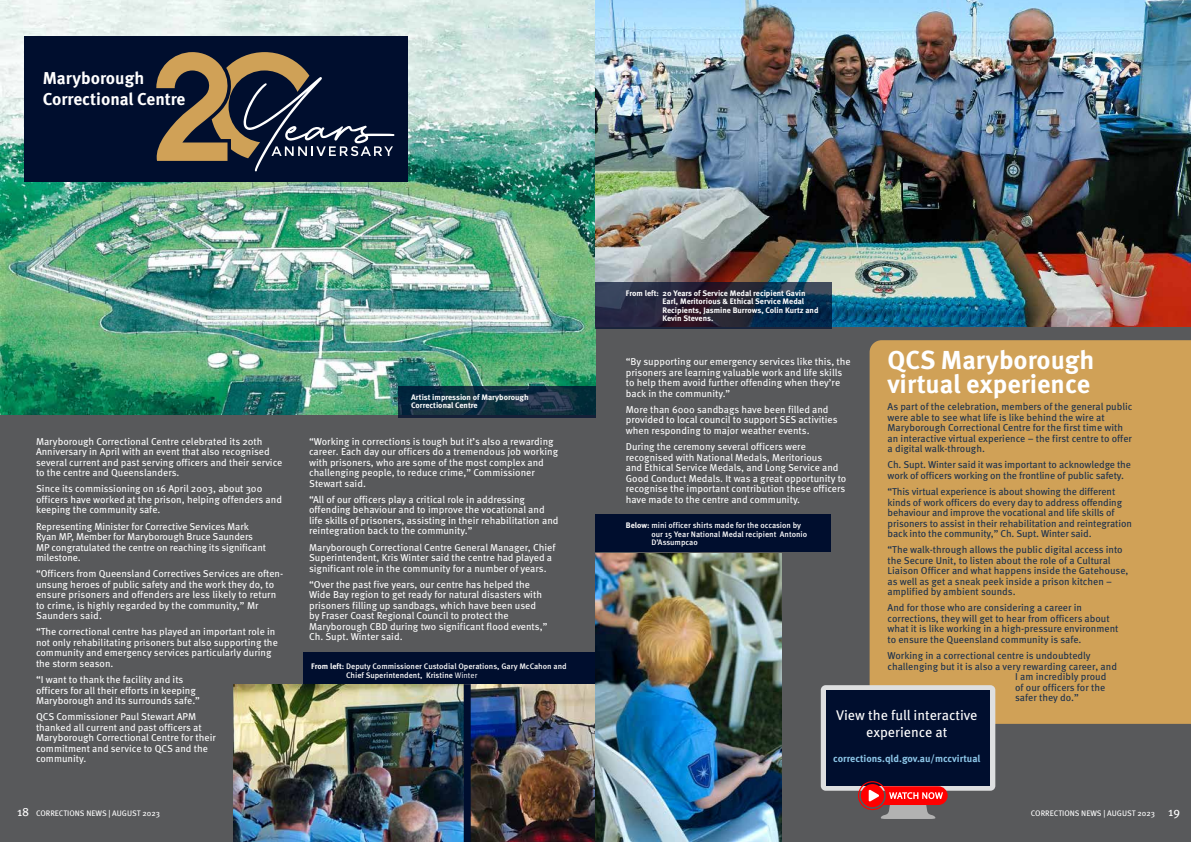
<style>
.page{position:relative;width:1191px;height:842px;background:#fff}
.page>*{position:absolute;margin:0;border:0;box-sizing:border-box;transform-origin:0 0}
.t1{font:700 26px/24px "Meta OT";color:#fff}
.t2{font:700 17.2px/20.6px "Meta OT";color:#fff}
.t3{font:14px/17px "Meta OT";color:#fff;text-align:center}
.t4{font:10px/10.5px "Meta OT";color:#fff}
.t5{font:10px/10.5px "Meta OT";letter-spacing:-.005em;color:#1b304c}
.t6{font:700 10px "Meta OT";color:#8dc6e8}
.t7{font:500 8px/8.5px "Meta OT";color:#fff}
.t8{font:700 8px/8.5px "Meta OT";color:#fff}
.t9{font:8px "Meta OT";color:#fff}
.s1{font-weight:700}
.s2{font-weight:400}
.s3{font-size:12px}
</style>
<div class="page">
<div style="left:0;top:326px;width:1191px;height:516px;background:#58595b"></div>
<div style="left:303px;top:652px;width:292px;height:37px;background:#000e2e"></div>
<img style="left:0;top:0;width:595px;height:415px">
<div style="left:24px;top:36px;width:384px;height:145px;background:#000e2e"></div>
<svg style="left:156px;top:52px;width:238px;height:119px"></svg>
<img style="left:233px;top:684px;width:231px;height:158px">
<img style="left:471px;top:684px;width:124px;height:158px">
<div style="left:464px;top:684px;width:7px;height:158px;background:#000e2e"></div>
<svg style="left:398px;top:386px;width:197px;height:31px;background:#112e40"></svg>
<div style="left:869px;top:340px;width:322px;height:384px;background:#d0a157"></div>
<img style="left:595px;top:0;width:596px;height:326px">
<img style="left:595px;top:554px;width:186px;height:288px">
<div style="left:820px;top:685px;width:175px;height:106px;background:#dedfe0;border-radius:5px"></div>
<div style="left:826px;top:690px;width:163px;height:96px;background:#000e2e"></div>
<svg style="left:858px;top:781px;width:89px;height:38px"></svg>
<div style="left:595px;top:514px;width:236px;height:38px;background:#000e2e"></div>
<svg style="left:595px;top:282px;width:237px;height:46px;background:#1f2841"></svg>
<h2 class="t2" style="left:43px;top:68px;width:144px">Maryborough<br>Correctional Centre</h2>
<p class="t4" style="left:36px;top:436px;width:248px">Maryborough Correctional Centre celebrated its 20th Anniversary in April with an event that also recognised several current and past serving officers and their service to the centre and Queenslanders.</p>
<p class="t4" style="left:36px;top:484px;width:247px">Since its commissioning on 16 April 2003, about 300 officers have worked at the prison, helping offenders and keeping the community safe.</p>
<p class="t4" style="left:36px;top:521px;width:231px">Representing Minister for Corrective Services Mark Ryan MP, Member for Maryborough Bruce Saunders MP congratulated the centre on reaching its significant milestone.</p>
<p class="t4" style="left:36px;top:569px;width:249px">“Officers from Queensland Correctives Services are often&shy;unsung heroes of public safety and the work they do, to ensure prisoners and offenders are less likely to return to crime, is highly regarded by the community,” Mr Saunders said.</p>
<p class="t4" style="left:36px;top:627px;width:243px">“The correctional centre has played an important role in not only rehabilitating prisoners but also supporting the community and emergency services particularly during the storm season.</p>
<p class="t4" style="left:36px;top:674px;width:165px">“I want to thank the facility and its officers for all their efforts in keeping<br>Maryborough and its surrounds safe.”</p>
<p class="t4" style="left:36px;top:712px;width:181px">QCS Commissioner Paul Stewart APM thanked all current and past officers at Maryborough Correctional Centre for their commitment and service to QCS and the community.</p>
<p class="t8" style="left:411px;top:393px;width:119px">Artist impression of Maryborough<br>Correctional Centre</p>
<p class="t4" style="left:309px;top:436px;width:251px">“Working in corrections is tough but it’s also a rewarding career. Each day our officers do a tremendous job working with prisoners, who are some of the most complex and challenging people, to reduce crime,” Commissioner Stewart said.</p>
<p class="t4" style="left:309px;top:494px;width:251px">“All of our officers play a critical role in addressing offending behaviour and to improve the vocational and life skills of prisoners, assisting in their rehabilitation and reintegration back to the community.”</p>
<p class="t4" style="left:309px;top:542px;width:248px">Maryborough Correctional Centre General Manager, Chief<br>Superintendent, Kris Winter said the centre had played a significant role in the community for a number of years.</p>
<p class="t4" style="left:309px;top:579px;width:240px">“Over the past five years, our centre has helped the Wide Bay region to get ready for natural disasters with prisoners filling up sandbags, which have been used by Fraser Coast Regional Council to protect the Maryborough CBD during two significant flood events,” Ch. Supt. Winter said.</p>
<p class="t7" style="left:346px;top:662px;width:222px;text-indent:-35px"><span class="s1">From left:</span> Deputy Commissioner Custodial Operations, Gary McCahon and<br>Chief Superintendent, Kristine <span class="s2">Winter</span></p>
<p class="t8" style="left:662px;top:289px;width:157px;text-indent:-37px">From left: 20 Years of Service Medal recipient Gavin Earl, Meritorious &amp; Ethical Service Medal Recipients, Jasmine Burrows, Colin Kurtz and Kevin Stevens.</p>
<p class="t4" style="left:626px;top:357px;width:226px">“By supporting our emergency services like this, the prisoners are learning valuable work and life skills to help them avoid further offending when they’re back in the community.”</p>
<p class="t4" style="left:626px;top:404px;width:213px">More than 6000 sandbags have been filled and provided to local council to support SES activities when responding to major weather events.</p>
<p class="t4" style="left:626px;top:441px;width:222px">During the ceremony several officers were recognised with National Medals, Meritorious<br>and Ethical Service Medals, and Long Service and Good Conduct Medals. It was a great opportunity to recognise the important contribution these officers have made to the centre and community.</p>
<p class="t7" style="left:651px;top:521px;width:157px;text-indent:-26px"><span class="s1">Below:</span> mini officer shirts made for the occasion by our 15 Year National Medal recipient Antonio<br>D’Assumpcao</p>
<h1 class="t1" style="left:887px;top:349px;width:208px">QCS Maryborough virtual experience</h1>
<p class="t5" style="left:887px;top:402px;width:246px">As part of the celebration, members of the general public were able to see what life is like behind the wire at Maryborough Correctional Centre for the first time with an interactive virtual experience – the first centre to offer a digital walk-through.</p>
<p class="t5" style="left:887px;top:460px;width:245px">Ch. Supt. Winter said it was important to acknowledge the work of officers working on the frontline of public safety.</p>
<p class="t5" style="left:887px;top:486px;width:246px">“This virtual experience is about showing the different kinds of work officers do every day to address offending behaviour and improve the vocational and life skills of prisoners to assist in their rehabilitation and reintegration back into the community,” Ch. Supt. Winter said.</p>
<p class="t5" style="left:887px;top:545px;width:242px">“The walk-through allows the public digital access into the Secure Unit, to listen about the role of a Cultural Liaison Officer and what happens inside the Gatehouse, as well as get a sneak peek inside a prison kitchen – amplified by ambient sounds.</p>
<p class="t5" style="left:887px;top:603px;width:232px">And for those who are considering a career in corrections, they will get to hear from officers about what it is like working in a high-pressure environment to ensure the Queensland community is safe.</p>
<p class="t5" style="left:887px;top:650px;width:204px">Working in a correctional centre is undoubtedly</p>
<p class="t5" style="left:887px;top:661px;width:231px">challenging but it is also a very rewarding career, and</p>
<p class="t5" style="left:1015px;top:671px;width:93px">I am incredibly proud</p>
<p class="t5" style="left:1015px;top:682px;width:92px">of our officers for the</p>
<p class="t5" style="left:1015px;top:692px;width:65px">safer they do.”</p>
<h3 class="t3" style="left:836px;top:707px;width:143px">View the full interactive experience at</h3>
<p class="t6" style="left:833px;top:752px;width:149px">corrections.qld.gov.au/mccvirtual</p>
<p class="t9" style="left:17px;top:808px;width:144px"><span class="s3">18</span> CORRECTIONS NEWS | AUGUST 2023</p>
<p class="t9" style="left:1031px;top:808px;width:151px">CORRECTIONS NEWS | AUGUST 2023 <span class="s3">19</span></p>
</div>
